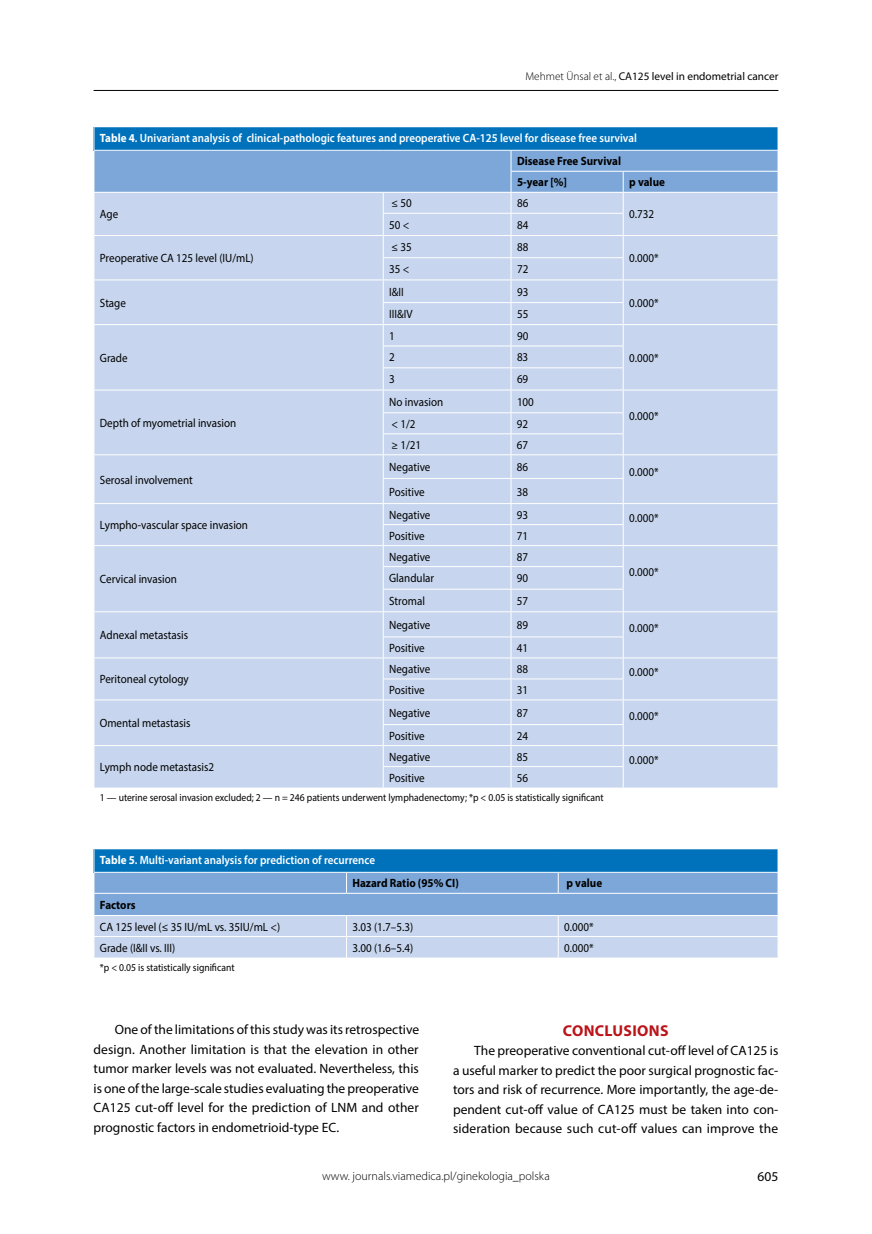
<style>
.page{position:relative;width:872px;height:1234px;background:#fff}
.page>*{position:absolute;margin:0;border:0;box-sizing:border-box;transform-origin:0 0}
.t1{font:700 15.75px "Myriad Pro";letter-spacing:.02em;color:#ba141a}
.t2{font:13.5px/19.5px "Myriad Pro";letter-spacing:.005em;color:#000;text-align:justify}
.t3{font:12px "Myriad Pro";color:#000;scale:.92 1}
.t4{font:600 12px/23.5px "Myriad Pro";color:#fff;scale:.92 1}
.t5{font:300 12px "Myriad Pro";color:#000}
.t6{font:700 12px "Myriad Pro";color:#000;scale:.92 1}
.t7{font:11.25px "Myriad Pro";color:#000}
.t8{font:10.5px "Myriad Pro";color:#000;scale:.92 1}
.s1{font-weight:300}
.s2{font-weight:700}
.s3{font-weight:700;color:#000}
</style>
<div class="page">
<hr style="left:94px;top:90px;width:684px;height:1px;background:#000">
<svg style="left:94px;top:849px;width:684px;height:108px;background:#86b2dc"></svg>
<svg style="left:94px;top:127px;width:684px;height:660px;background:#bdd1eb"></svg>
<p class="t7" style="left:525px;top:70px;width:254px"><span class="s1">Mehmet Ünsal et al.,</span> CA125 level in endometrial cancer</p>
<p class="t4" style="left:517px;top:126px;width:132px;text-indent:-417px"><span class="s2">Table 4</span>. Univariant analysis of clinical-pathologic features and preoperative CA-125 level for disease free survival<br><span class="s3">Disease Free Survival</span></p>
<p class="t6" style="left:517px;top:174px;width:56px">5-year [%]</p>
<p class="t6" style="left:629px;top:174px;width:40px">p value</p>
<p class="t3" style="left:100px;top:207px;width:21px">Age</p>
<p class="t3" style="left:391px;top:196px;width:24px">≤ 50</p>
<p class="t3" style="left:517px;top:196px;width:14px">86</p>
<p class="t3" style="left:629px;top:207px;width:29px">0.732</p>
<p class="t3" style="left:389px;top:217px;width:24px">50 &lt;</p>
<p class="t3" style="left:517px;top:217px;width:14px">84</p>
<p class="t3" style="left:100px;top:251px;width:169px">Preoperative CA 125 level (IU/mL)</p>
<p class="t3" style="left:100px;top:295px;width:30px">Stage</p>
<p class="t3" style="left:100px;top:350px;width:32px">Grade</p>
<p class="t3" style="left:100px;top:415px;width:150px">Depth of myometrial invasion</p>
<p class="t3" style="left:100px;top:472px;width:102px">Serosal involvement</p>
<p class="t3" style="left:100px;top:517px;width:163px">Lympho-vascular space invasion</p>
<p class="t3" style="left:100px;top:571px;width:85px">Cervical invasion</p>
<p class="t3" style="left:100px;top:627px;width:97px">Adnexal metastasis</p>
<p class="t3" style="left:100px;top:672px;width:98px">Peritoneal cytology</p>
<p class="t3" style="left:100px;top:715px;width:100px">Omental metastasis</p>
<p class="t3" style="left:391px;top:240px;width:24px">≤ 35</p>
<p class="t3" style="left:517px;top:240px;width:14px">88</p>
<p class="t3" style="left:389px;top:262px;width:24px">35 &lt;</p>
<p class="t3" style="left:517px;top:262px;width:14px">72</p>
<p class="t3" style="left:389px;top:284px;width:17px">I&amp;II</p>
<p class="t3" style="left:517px;top:284px;width:14px">93</p>
<p class="t3" style="left:389px;top:306px;width:27px">III&amp;IV</p>
<p class="t3" style="left:517px;top:306px;width:14px">55</p>
<p class="t3" style="left:629px;top:251px;width:34px">0.000*</p>
<p class="t3" style="left:629px;top:295px;width:34px">0.000*</p>
<p class="t3" style="left:389px;top:328px;width:8px">1</p>
<p class="t3" style="left:517px;top:328px;width:14px">90</p>
<p class="t3" style="left:389px;top:350px;width:8px">2</p>
<p class="t3" style="left:517px;top:350px;width:14px">83</p>
<p class="t3" style="left:629px;top:350px;width:34px">0.000*</p>
<p class="t3" style="left:389px;top:372px;width:8px">3</p>
<p class="t3" style="left:517px;top:372px;width:14px">69</p>
<p class="t3" style="left:389px;top:394px;width:60px">No invasion</p>
<p class="t3" style="left:517px;top:394px;width:20px">100</p>
<p class="t3" style="left:391px;top:416px;width:28px">&lt; 1/2</p>
<p class="t3" style="left:517px;top:416px;width:14px">92</p>
<p class="t3" style="left:391px;top:437px;width:34px">≥ 1/21</p>
<p class="t3" style="left:517px;top:437px;width:14px">67</p>
<p class="t3" style="left:389px;top:459px;width:46px">Negative</p>
<p class="t3" style="left:517px;top:459px;width:14px">86</p>
<p class="t3" style="left:389px;top:484px;width:40px">Positive</p>
<p class="t3" style="left:517px;top:484px;width:14px">38</p>
<p class="t3" style="left:629px;top:408px;width:34px">0.000*</p>
<p class="t3" style="left:629px;top:465px;width:34px">0.000*</p>
<p class="t3" style="left:389px;top:507px;width:46px">Negative</p>
<p class="t3" style="left:517px;top:507px;width:14px">93</p>
<p class="t3" style="left:629px;top:510px;width:34px">0.000*</p>
<p class="t3" style="left:389px;top:528px;width:40px">Positive</p>
<p class="t3" style="left:517px;top:528px;width:14px">71</p>
<p class="t3" style="left:389px;top:549px;width:46px">Negative</p>
<p class="t3" style="left:517px;top:549px;width:14px">87</p>
<p class="t3" style="left:389px;top:571px;width:50px">Glandular</p>
<p class="t3" style="left:517px;top:571px;width:14px">90</p>
<p class="t3" style="left:389px;top:593px;width:40px">Stromal</p>
<p class="t3" style="left:517px;top:593px;width:14px">57</p>
<p class="t3" style="left:629px;top:564px;width:34px">0.000*</p>
<p class="t3" style="left:389px;top:617px;width:46px">Negative</p>
<p class="t3" style="left:517px;top:617px;width:14px">89</p>
<p class="t3" style="left:629px;top:620px;width:34px">0.000*</p>
<p class="t3" style="left:389px;top:640px;width:40px">Positive</p>
<p class="t3" style="left:517px;top:640px;width:14px">41</p>
<p class="t3" style="left:389px;top:661px;width:46px">Negative</p>
<p class="t3" style="left:517px;top:661px;width:14px">88</p>
<p class="t3" style="left:629px;top:664px;width:34px">0.000*</p>
<p class="t3" style="left:389px;top:682px;width:40px">Positive</p>
<p class="t3" style="left:517px;top:682px;width:14px">31</p>
<p class="t3" style="left:389px;top:705px;width:46px">Negative</p>
<p class="t3" style="left:517px;top:705px;width:14px">87</p>
<p class="t3" style="left:629px;top:708px;width:34px">0.000*</p>
<p class="t3" style="left:389px;top:728px;width:40px">Positive</p>
<p class="t3" style="left:517px;top:728px;width:14px">24</p>
<p class="t3" style="left:389px;top:749px;width:46px">Negative</p>
<p class="t3" style="left:517px;top:749px;width:14px">85</p>
<p class="t3" style="left:629px;top:752px;width:34px">0.000*</p>
<p class="t3" style="left:389px;top:770px;width:40px">Positive</p>
<p class="t3" style="left:517px;top:770px;width:14px">56</p>
<p class="t8" style="left:100px;top:791px;width:549px">1 — uterine serosal invasion excluded; 2 — n = 246 patients underwent lymphadenectomy; *p &lt; 0.05 is statistically significant</p>
<p class="t3" style="left:100px;top:759px;width:126px">Lymph node metastasis2</p>
<p class="t4" style="left:352px;top:847px;width:117px;text-indent:-252px"><span class="s2">Table 5</span>. Multi-variant analysis for prediction of recurrence<br><span class="s3">Hazard Ratio (95% CI)</span></p>
<p class="t6" style="left:566px;top:875px;width:40px">p value</p>
<p class="t6" style="left:100px;top:896px;width:40px">Factors</p>
<p class="t3" style="left:100px;top:918px;width:197px">CA 125 level (≤ 35 IU/mL vs. 35IU/mL &lt;)</p>
<p class="t3" style="left:352px;top:918px;width:67px">3.03 (1.7–5.3)</p>
<p class="t3" style="left:564px;top:918px;width:34px">0.000*</p>
<p class="t3" style="left:100px;top:939px;width:83px">Grade (I&amp;II vs. III)</p>
<p class="t3" style="left:352px;top:939px;width:67px">3.00 (1.6–5.4)</p>
<p class="t3" style="left:564px;top:939px;width:34px">0.000*</p>
<p class="t8" style="left:100px;top:961px;width:148px">*p &lt; 0.05 is statistically significant</p>
<p class="t2" style="left:94px;top:1019px;width:327px;text-indent:21px">One of the limitations of this study was its retrospective design. Another limitation is that the elevation in other tumor marker levels was not evaluated. Nevertheless, this is one of the large-scale studies evaluating the preoperative CA125 cut-off level for the prediction of LNM and other prognostic factors in endometrioid-type EC.</p>
<h1 class="t1" style="left:563px;top:1020px;width:107px">CONCLUSIONS</h1>
<p class="t2" style="left:453px;top:1040px;width:327px;text-indent:21px">The preoperative conventional cut-off level of CA125 is a useful marker to predict the poor surgical prognostic fac&shy;tors and risk of recurrence. More importantly, the age-de&shy;pendent cut-off value of CA125 must be taken into con&shy;sideration because such cut-off values can improve the</p>
<p class="t5" style="left:322px;top:1168px;width:229px">www. journals.viamedica.pl/ginekologia_polska</p>
<p class="t2" style="left:757px;top:1166px;width:22px">605</p>
</div>
